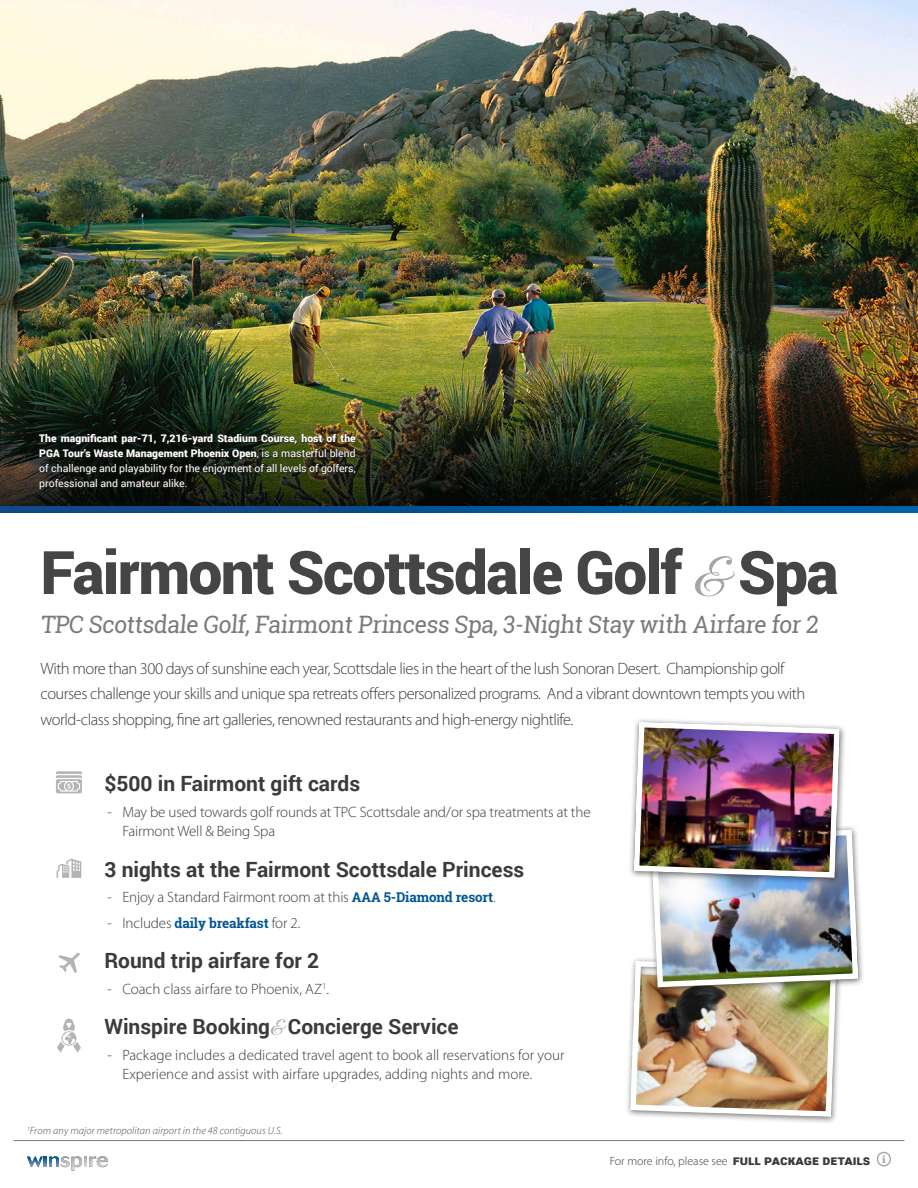
<style>
.page{position:relative;width:918px;height:1188px;background:#fff}
.page>*{position:absolute;margin:0;border:0;box-sizing:border-box;transform-origin:0 0}
.t1{font:900 60px "Roboto";letter-spacing:-.025em;color:#444546}
.MAIN_SUBHEADER{font:24px "Roboto Slab";color:#797b7c;scale:.96 1}
.Main_Bullet{font:700 21px "Roboto";color:#3a3b3d}
.SubBullet{font:300 16.5px/25.5px "Myriad Pro";letter-spacing:-.03em;color:#3a3b3d}
.t2{font:300 15px/19.5px "Myriad Pro";letter-spacing:-.005em;color:#3a3b3d}
.t3{font:300 12px "Myriad Pro";color:#3a3b3d}
.t4{font:10.5px/15px "Roboto";color:#fff;text-align:justify}
.t5{font:italic 300 10.5px "Myriad Pro";letter-spacing:.01em;color:#4b4c4e}
.s1{font-weight:900}
.s2{font-family:"Great Vibes";font-weight:400;font-size:54px;color:#a4a5a6}
.s3{font-family:"Roboto Slab";font-weight:700;font-size:13.5px;color:#005594}
.s4{font-family:"Great Vibes";font-weight:400;color:#a4a5a6}
.s5{font-family:"Roboto";font-weight:900;font-size:13.5px}
</style>
<div class="page">
<hr style="left:14px;top:1140px;width:890px;height:1px;background:#797b7c">
<svg style="left:877px;top:1152px;width:14px;height:14px"></svg>
<svg style="left:27px;top:1156px;width:81px;height:15px"></svg>
<svg style="left:57px;top:859px;width:24px;height:19px"></svg>
<svg style="left:58px;top:953px;width:22px;height:20px"></svg>
<svg style="left:57px;top:1018px;width:24px;height:35px"></svg>
<img style="left:0;top:0;width:918px;height:364px">
<img style="left:0;top:364px;width:918px;height:142px">
<svg style="left:0;top:506px;width:918px;height:7px;background:#065494"></svg>
<svg style="left:38px;top:434px;width:319px;height:57px;background:#1c2013"></svg>
<svg style="left:56px;top:771px;width:26px;height:22px"></svg>
<div style="left:625px;top:956px;width:218px;height:168px;background:#231f20;opacity:.6"></div>
<img style="left:627px;top:719px;width:234px;height:401px">
<p class="t4" style="left:39px;top:430px;width:318px"><span class="s1">The magnificant par-71, 7,216-yard Stadium Course, host of the PGA Tour’s Waste Management Phoenix Open</span>, is a masterful blend of challenge and playability for the enjoyment of all levels of golfers, professional and amateur alike.</p>
<p class="t1" style="left:40px;top:530px;width:799px">Fairmont Scottsdale Golf <span class="s2">&amp;</span> Spa</p>
<p class="MAIN_SUBHEADER" style="left:40px;top:607px;width:815px">TPC Scottsdale Golf, Fairmont Princess Spa, 3-Night Stay with Airfare for 2</p>
<p class="SubBullet" style="left:40px;top:656px;width:766px">With more than 300 days of sunshine each year, Scottsdale lies in the heart of the lush Sonoran Desert. Championship golf courses challenge your skills and unique spa retreats offers personalized programs. And a vibrant downtown tempts you with world-class shopping, fine art galleries, renowned restaurants and high-energy nightlife.</p>
<p class="Main_Bullet" style="left:104px;top:769px;width:257px">$500 in Fairmont gift cards</p>
<p class="t2" style="left:122px;top:802px;width:470px;text-indent:-15px">- May be used towards golf rounds at TPC Scottsdale and/or spa treatments at the<br>Fairmont Well &amp; Being Spa</p>
<p class="Main_Bullet" style="left:104px;top:854px;width:422px">3 nights at the Fairmont Scottsdale Princess</p>
<p class="t2" style="left:107px;top:888px;width:390px">- Enjoy a Standard Fairmont room at this <span class="s3">AAA 5-Diamond resort</span>.</p>
<p class="t2" style="left:107px;top:913px;width:194px">- Includes <span class="s3">daily breakfast</span> for 2.</p>
<p class="Main_Bullet" style="left:104px;top:946px;width:216px">Round trip airfare for 2</p>
<p class="t2" style="left:107px;top:979px;width:223px">- Coach class airfare to Phoenix, AZ<sup>1</sup>.</p>
<p class="Main_Bullet" style="left:104px;top:1012px;width:356px">Winspire Booking<span class="s4">&amp;</span> Concierge Service</p>
<p class="t2" style="left:122px;top:1045px;width:444px;text-indent:-15px">- Package includes a dedicated travel agent to book all reservations for your<br>Experience and assist with airfare upgrades, adding nights and more.</p>
<p class="t5" style="left:27px;top:1124px;width:257px"><sup>1</sup>From any major metropolitan airport in the 48 contiguous U.S.</p>
<p class="t3" style="left:610px;top:1154px;width:262px">For more info, please see <span class="s5">full package Details</span></p>
</div>
